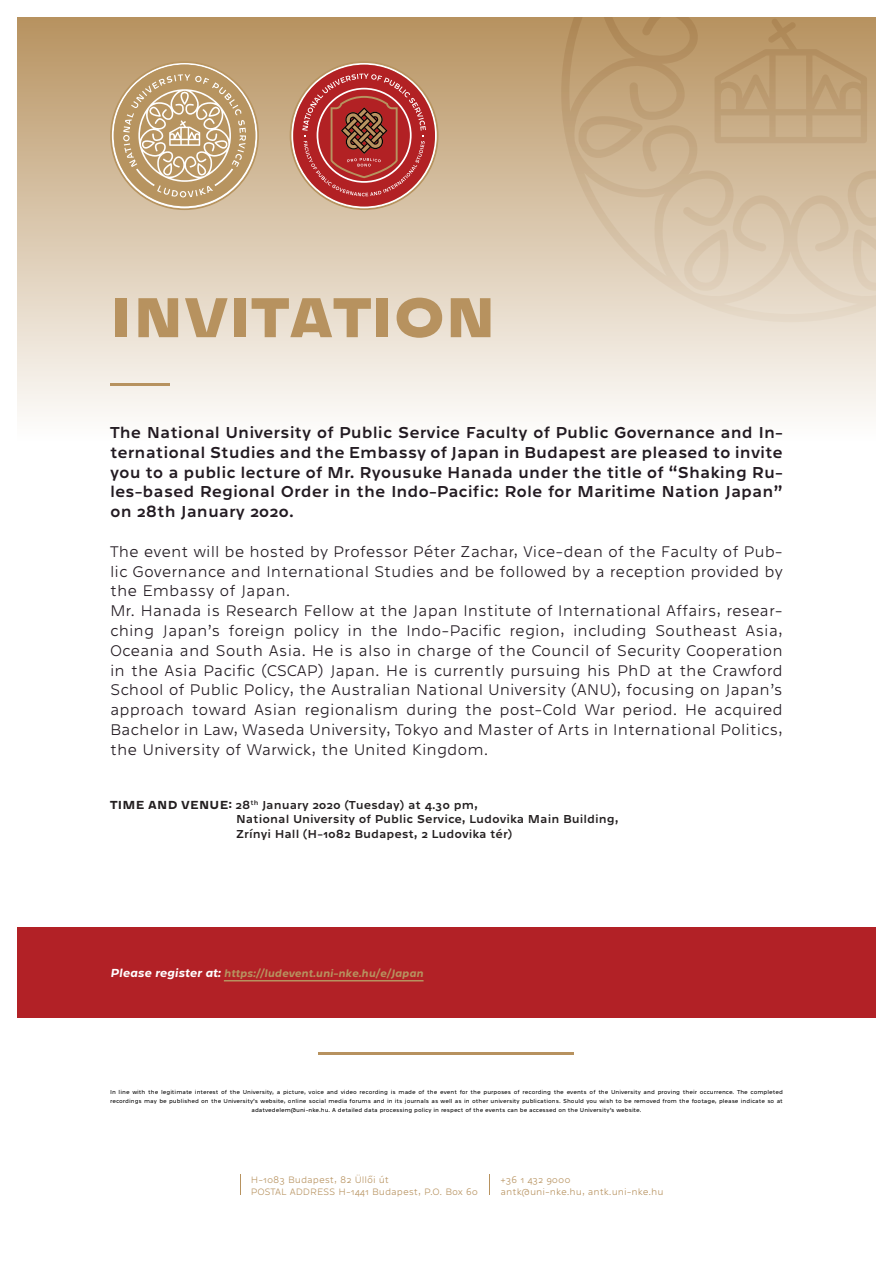
<style>
.page{position:relative;width:893px;height:1263px;background:#fff}
.page>*{position:absolute;margin:0;border:0;box-sizing:border-box;transform-origin:0 0}
.t1{font:800 57px "Westeinde Caption";color:#b7925f}
.t2{font:100 16.5px/19.8px "Westeinde Caption";color:#221a21;text-align:justify}
.t3{font:16.5px/19.8px "Westeinde Caption";color:#221a21;text-align:justify}
.t4{font:12px/14.4px "Westeinde Caption";color:#231f20}
.t5{font:italic 700 10.95px "Westeinde Caption";letter-spacing:-.015em;color:#b7925f}
.t6{font:100 9.9px "Westeinde Caption";color:#b7925f}
.t7{font:300 6px/9px "Westeinde Caption";color:#000001;text-align:center}
.s1{font-weight:700}
.s2{font-size:12px;color:#fff}
</style>
<div class="page">
<div style="left:17px;top:17px;width:859px;height:425px;background:linear-gradient(to bottom,#b79260,#fefefe)"></div>
<svg style="left:561px;top:17px;width:315px;height:305px;background:#d2bb9d"></svg>
<svg style="left:577px;top:115px;width:66px;height:43px;background:#c7ab86"></svg>
<svg style="left:683px;top:229px;width:48px;height:62px;background:#ddccb6"></svg>
<svg style="left:850px;top:229px;width:26px;height:62px;background:#ddccb5"></svg>
<svg style="left:715px;top:18px;width:152px;height:125px;background:#be9e72"></svg>
<hr style="left:110px;top:383px;width:60px;height:2px;background:#b7925f">
<div style="left:17px;top:927px;width:859px;height:91px;background:#b22126"></div>
<hr style="left:319px;top:1052px;width:255px;height:2px;background:#b7925f">
<hr style="left:224px;top:980px;width:200px;height:1px;background:#b7925f">
<svg style="left:240px;top:1175px;width:1px;height:20px"></svg>
<svg style="left:489px;top:1175px;width:1px;height:20px"></svg>
<svg style="left:290px;top:61px;width:148px;height:149px;background:#b95b51"></svg>
<svg style="left:110px;top:61px;width:149px;height:149px;background:#c6ab82"></svg>
<p class="t1" style="left:110px;top:269px;width:388px">INVITATION</p>
<p class="t3" style="left:110px;top:421px;width:674px">The National University of Public Service Faculty of Public Governance and In&shy;ternational Studies and the Embassy of Japan in Budapest are pleased to invite you to a public lecture of Mr. Ryousuke Hanada under the title of “Shaking Ru&shy;les-based Regional Order in the Indo-Pacific: Role for Maritime Nation Japan” on 28th January 2020.</p>
<p class="t2" style="left:110px;top:540px;width:674px">The event will be hosted by Professor Péter Zachar, Vice-dean of the Faculty of Pub&shy;lic Governance and International Studies and be followed by a reception provided by the Embassy of Japan.</p>
<p class="t2" style="left:110px;top:600px;width:674px">Mr. Hanada is Research Fellow at the Japan Institute of International Affairs, resear&shy;ching Japan’s foreign policy in the Indo-Pacific region, including Southeast Asia, Oceania and South Asia. He is also in charge of the Council of Security Cooperation in the Asia Pacific (CSCAP) Japan. He is currently pursuing his PhD at the Crawford School of Public Policy, the Australian National University (ANU), focusing on Japan’s approach toward Asian regionalism during the post-Cold War period. He acquired Bachelor in Law, Waseda University, Tokyo and Master of Arts in International Politics, the University of Warwick, the United Kingdom.</p>
<p class="t4" style="left:236px;top:797px;width:384px;text-indent:-126px"><span class="s1">TIME AND VENUE:</span> 28<sup>th</sup> January 2020 (Tuesday) at 4.30 pm,<br>National University of Public Service, Ludovika Main Building,</p>
<p class="t4" style="left:236px;top:825px;width:278px">Zrínyi Hall (H-1082 Budapest, 2 Ludovika tér)</p>
<p class="t5" style="left:110px;top:964px;width:315px"><span class="s2">Please register at:</span> https://ludevent.uni-nke.hu/e/Japan</p>
<p class="t7" style="left:110px;top:1087px;width:674px">In line with the legitimate interest of the University, a picture, voice and video recording is made of the event for the purposes of recording the events of the University and proving their occurrence. The completed recordings may be published on the University’s website, online social media forums and in its journals as well as in other university publications. Should you wish to be removed from the footage, please indicate so at adatvedelem@uni-nke.hu. A detailed data processing policy in respect of the events can be accessed on the University’s website.</p>
<p class="t6" style="left:251px;top:1173px;width:140px">H-1083 Budapest, 82 Üllői út</p>
<p class="t6" style="left:251px;top:1185px;width:229px">POSTAL ADDRESS H-1441 Budapest, P.O. Box 60</p>
<p class="t6" style="left:501px;top:1173px;width:72px">+36 1 432 9000</p>
<p class="t6" style="left:501px;top:1185px;width:165px">antk@uni-nke.hu, antk.uni-nke.hu</p>
</div>
